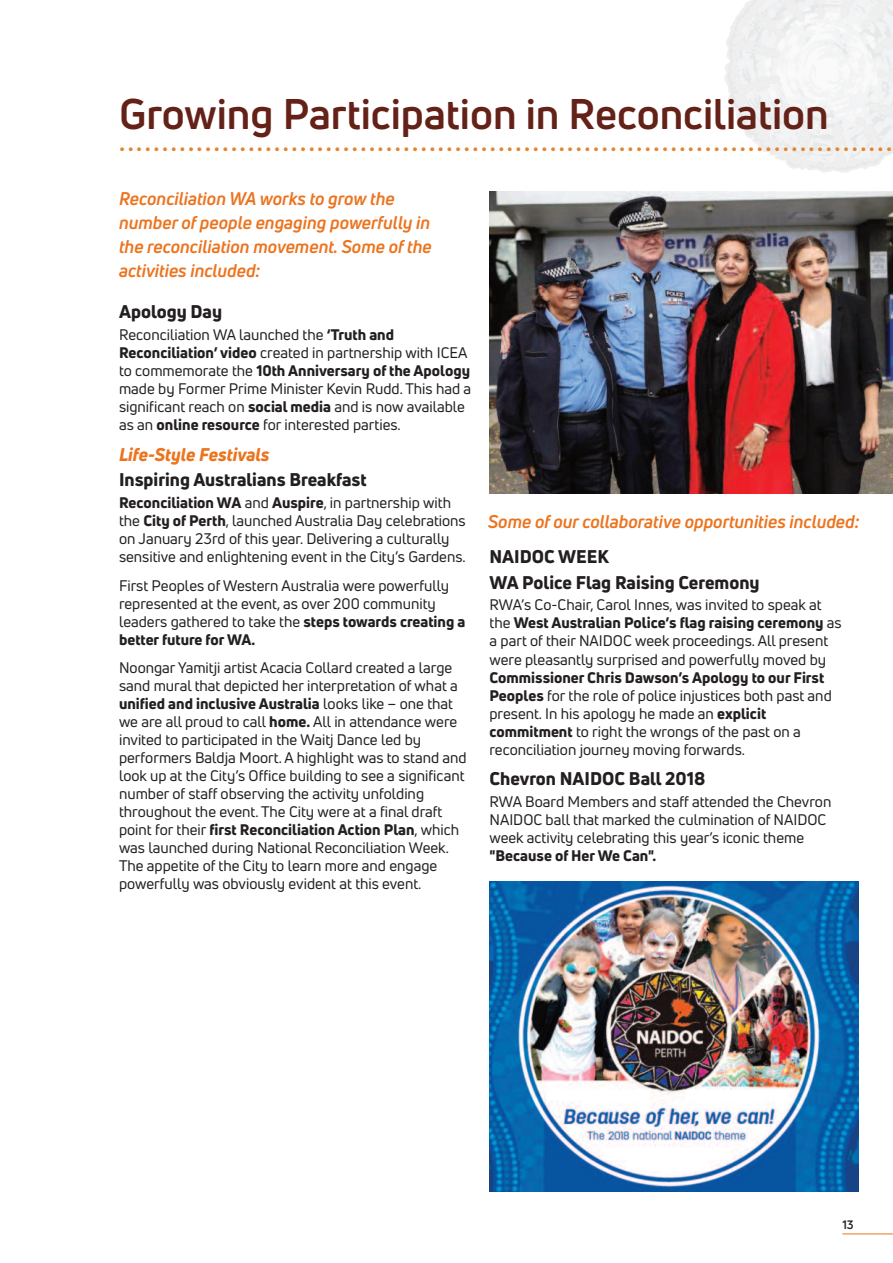
<style>
.page{position:relative;width:893px;height:1263px;background:#fff}
.page>*{position:absolute;margin:0;border:0;box-sizing:border-box;transform-origin:0 0}
.t1{font:700 42px "Uni Neue";color:#642118}
.t2{font:700 25.5px "Uni Neue";color:#e3842f}
.t3{font:italic 700 18px/24px "Uni Neue";color:#eb741f}
.t4{font:800 18px/25.8px "Uni Neue";color:#231f20}
.t5{font:italic 800 18px "Uni Neue";color:#eb741f}
.t6{font:15px/18px "Uni Neue";color:#231f20}
.t7{font:800 15px "Uni Neue";color:#231f20}
.t8{font:700 12px "Uni Neue";color:#231f20}
.s1{font-weight:800}
</style>
<div class="page">
<hr style="left:842px;top:1233px;width:51px;height:1px;background:#eb741f">
<img style="left:489px;top:191px;width:404px;height:302px">
<img style="left:489px;top:881px;width:369px;height:310px">
<h1 class="t1" style="left:119px;top:99px;width:711px">Growing Participation in Reconciliation</h1>
<h2 class="t2" style="left:119px;top:133px;width:775px">..........................................................................................</h2>
<p class="t3" style="left:119px;top:189px;width:314px">Reconciliation WA works to grow the number of people engaging powerfully in the reconciliation movement. Some of the activities included:</p>
<p class="t4" style="left:119px;top:301px;width:105px">Apology Day</p>
<p class="t6" style="left:119px;top:327px;width:354px">Reconciliation WA launched the <span class="s1">‘Truth and Reconciliation’ video</span> created in partnership with ICEA to commemorate the <span class="s1">10th Anniversary of the Apology </span>made by Former Prime Minister Kevin Rudd. This had a significant reach on <span class="s1">social media</span> and is now available as an <span class="s1">online resource</span> for interested parties.</p>
<p class="t5" style="left:119px;top:448px;width:152px">Life-Style Festivals</p>
<p class="t4" style="left:119px;top:469px;width:249px">Inspiring Australians Breakfast</p>
<p class="t6" style="left:119px;top:495px;width:348px"><span class="s1">Reconciliation WA</span> and <span class="s1">Auspire</span>, in partnership with the <span class="s1">City of Perth</span>, launched Australia Day celebrations on January 23rd of this year. Delivering a culturally sensitive and enlightening event in the City’s Gardens.</p>
<p class="t6" style="left:119px;top:578px;width:348px">First Peoples of Western Australia were powerfully represented at the event, as over 200 community leaders gathered to take the <span class="s1">steps towards creating a better future for WA.</span></p>
<p class="t6" style="left:119px;top:661px;width:349px">Noongar Yamitji artist Acacia Collard created a large sand mural that depicted her interpretation of what a <span class="s1">unified and inclusive Australia</span> looks like – one that we are all proud to call <span class="s1">home.</span> All in attendance were invited to participated in the Waitj Dance led by performers Baldja Moort. A highlight was to stand and look up at the City’s Office building to see a significant number of staff observing the activity unfolding throughout the event. The City were at a final draft point for their <span class="s1">first Reconciliation Action Plan</span>, which was launched during National Reconciliation Week.<br>The appetite of the City to learn more and engage powerfully was obviously evident at this event.</p>
<p class="t3" style="left:488px;top:512px;width:373px">Some of our collaborative opportunities included:</p>
<p class="t4" style="left:489px;top:546px;width:272px">NAIDOC WEEK<br>WA Police Flag Raising Ceremony</p>
<p class="t6" style="left:489px;top:598px;width:354px">RWA’s Co-Chair, Carol Innes, was invited to speak at the <span class="s1">West Australian Police’s flag raising ceremony</span> as a part of their NAIDOC week proceedings. All present were pleasantly surprised and powerfully moved by</p>
<p class="t6" style="left:489px;top:670px;width:344px"><span class="s1">Commissioner Chris Dawson’s Apology to our First Peoples</span> for the role of police injustices both past and present. In his apology he made an <span class="s1">explicit commitment</span> to right the wrongs of the past on a reconciliation journey moving forwards.</p>
<p class="t4" style="left:489px;top:768px;width:217px">Chevron NAIDOC Ball 2018</p>
<p class="t6" style="left:489px;top:794px;width:343px">RWA Board Members and staff attended the Chevron<br>NAIDOC ball that marked the culmination of NAIDOC week activity celebrating this year’s iconic theme</p>
<p class="t7" style="left:489px;top:850px;width:168px">"Because of Her We Can".</p>
<p class="t8" style="left:842px;top:1221px;width:13px">13</p>
</div>
